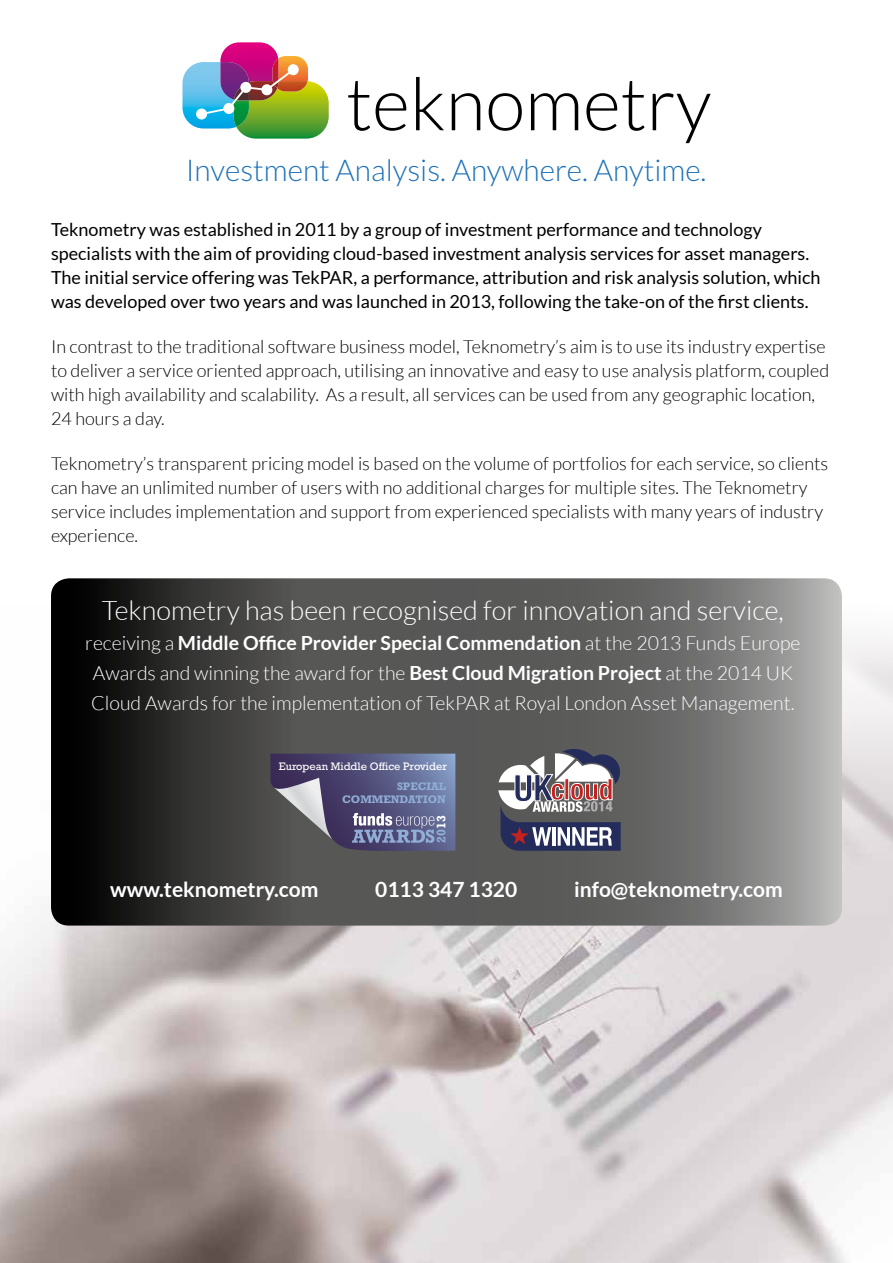
<style>
.page{position:relative;width:893px;height:1263px;background:#fff}
.page>*{position:absolute;margin:0;border:0;box-sizing:border-box;transform-origin:0 0}
.t1{font:300 73.2px "Lato";color:#000}
.t2{font:300 30px "Lato";color:#1d71b8}
.t3{font:300 27px "Lato";color:#fff}
.t4{font:700 21px "Lato";color:#fff}
.t5{font:300 19.5px/30px "Lato";color:#fff;text-align:center}
.t6{font:300 18px/24px "Lato";color:#000}
.t7{font:18px/24px "Lato";color:#000}
.t8{font:700 12.6px "Rockwell";color:#90aed6}
.t9{font:11.1px "Rockwell";color:#fff}
.t10{font:700 11.1px/13.4px "Rockwell";color:#90aed6;text-align:right}
.s1{font-weight:700}
.s2{color:#fff}
</style>
<div class="page">
<img style="left:0;top:639px;width:893px;height:624px">
<svg style="left:51px;top:578px;width:791px;height:347px;background:#565655"></svg>
<svg style="left:182px;top:42px;width:147px;height:97px"></svg>
<svg style="left:270px;top:754px;width:185px;height:97px;background:#636484"></svg>
<svg style="left:498px;top:749px;width:123px;height:102px"></svg>
<h1 class="t1" style="left:346px;top:65px;width:367px">teknometry</h1>
<h2 class="t2" style="left:186px;top:154px;width:522px">Investment Analysis. Anywhere. Anytime.</h2>
<p class="t7" style="left:51px;top:217px;width:771px">Teknometry was established in 2011 by a group of investment performance and technology specialists with the aim of providing cloud-based investment analysis services for asset managers.<br>The initial service offering was TekPAR, a performance, attribution and risk analysis solution, which was developed over two years and was launched in 2013, following the take-on of the first clients.</p>
<p class="t6" style="left:51px;top:334px;width:780px">In contrast to the traditional software business model, Teknometry’s aim is to use its industry expertise to deliver a service oriented approach, utilising an innovative and easy to use analysis platform, coupled with high availability and scalability. As a result, all services can be used from any geographic location, 24 hours a day.</p>
<p class="t6" style="left:51px;top:452px;width:779px">Teknometry’s transparent pricing model is based on the volume of portfolios for each service, so clients can have an unlimited number of users with no additional charges for multiple sites. The Teknometry service includes implementation and support from experienced specialists with many years of industry experience.</p>
<h3 class="t3" style="left:102px;top:596px;width:683px">Teknometry has been recognised for innovation and service,</h3>
<p class="t5" style="left:85px;top:628px;width:717px">receiving a <span class="s1">Middle Office Provider Special Commendation</span> at the 2013 Funds Europe<br>Awards and winning the award for the <span class="s1">Best Cloud Migration Project</span> at the 2014 UK<br>Cloud Awards for the implementation of TekPAR at Royal London Asset Management.</p>
<p class="t9" style="left:279px;top:759px;width:170px">European Middle Office Provider</p>
<p class="t10" style="left:342px;top:779px;width:105px">SPECIAL<br>COMMENDATION</p>
<p class="t8" style="left:433px;top:843px;width:29px;rotate:-90deg">20<span class="s2">13</span></p>
<p class="t4" style="left:110px;top:877px;width:210px">www.teknometry.com</p>
<p class="t4" style="left:375px;top:877px;width:144px">0113 347 1320</p>
<p class="t4" style="left:574px;top:877px;width:210px">info@teknometry.com</p>
</div>
